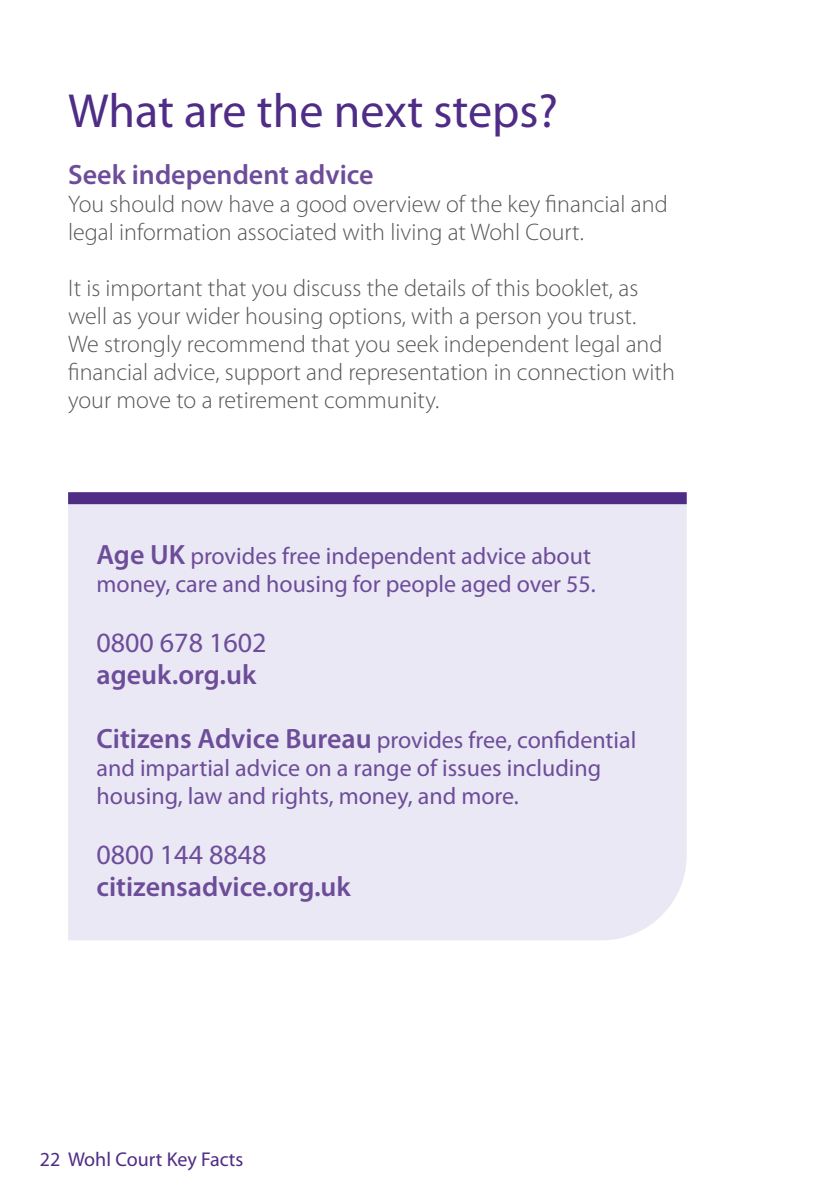
<style>
.page{position:relative;width:840px;height:1191px;background:#fff}
.page>*{position:absolute;margin:0;border:0;box-sizing:border-box;transform-origin:0 0}
.t1{font:48px "Myriad Pro";color:#4f2c86}
.t2{font:600 28px "Myriad Pro";color:#6d4d9a}
.t3{font:28px "Myriad Pro";color:#6d4d9a}
.t4{font:300 24px/28px "Myriad Pro";color:#575756}
.t5{font:24px/28px "Myriad Pro";color:#6d4d9a}
.t6{font:20px "Myriad Pro";color:#4f2c86}
.s1{font-weight:600;font-size:28px}
</style>
<div class="page">
<div style="left:68px;top:504px;width:618px;height:436px;background:#ebe8f5"></div>
<div style="left:68px;top:492px;width:618px;height:12px;background:#4f2c86"></div>
<h1 class="t1" style="left:68px;top:84px;width:491px">What are the next steps?</h1>
<p class="t2" style="left:68px;top:159px;width:307px">Seek independent advice</p>
<p class="t4" style="left:68px;top:190px;width:600px">You should now have a good overview of the key financial and legal information associated with living at Wohl Court.</p>
<p class="t4" style="left:68px;top:274px;width:608px">It is important that you discuss the details of this booklet, as well as your wider housing options, with a person you trust.<br>We strongly recommend that you seek independent legal and financial advice, support and representation in connection with your move to a retirement community.</p>
<p class="t5" style="left:96px;top:542px;width:500px"><span class="s1">Age UK</span> provides free independent advice about money, care and housing for people aged over 55.</p>
<p class="t3" style="left:96px;top:627px;width:171px">0800 678 1602</p>
<p class="t2" style="left:96px;top:659px;width:161px">ageuk.org.uk</p>
<p class="t5" style="left:96px;top:726px;width:541px"><span class="s1">Citizens Advice Bureau</span> provides free, confidential and impartial advice on a range of issues including housing, law and rights, money, and more.</p>
<p class="t3" style="left:96px;top:839px;width:171px">0800 144 8848</p>
<p class="t2" style="left:96px;top:871px;width:256px">citizensadvice.org.uk</p>
<p class="t6" style="left:40px;top:1148px;width:205px">22 Wohl Court Key Facts</p>
</div>
